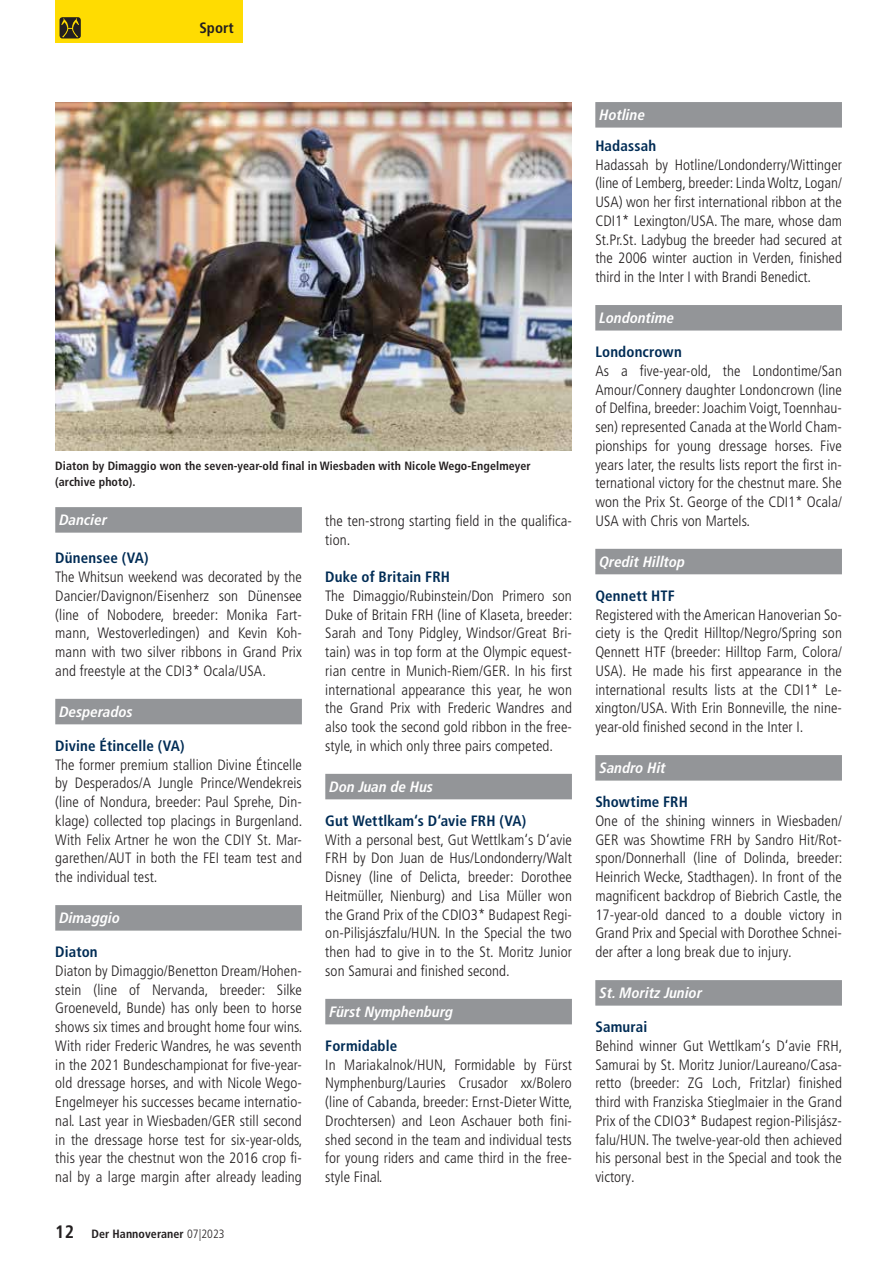
<style>
.page{position:relative;width:893px;height:1263px;background:#fff}
.page>*{position:absolute;margin:0;border:0;box-sizing:border-box;transform-origin:0 0}
.t1{font:300 condensed 15px/18.8px "Frutiger LT Pro";letter-spacing:.005em;color:#231f20;text-align:justify}
.t2{font:700 condensed 15px "Frutiger LT Pro";letter-spacing:.01em;color:#002c55}
.t3{font:italic 700 condensed 15px "Frutiger LT Pro";color:#fff}
.t4{font:700 condensed 15px "Frutiger LT Pro";letter-spacing:.005em;color:#231f20}
.t5{font:700 condensed 12px/15.8px "Frutiger LT Pro";letter-spacing:.005em;color:#231f20}
.s1{font-size:18px}
.s2{font-weight:300}
</style>
<div class="page">
<div style="left:55px;top:0;width:187px;height:43px;background:#ffdc01"></div>
<svg style="left:60px;top:17px;width:21px;height:21px"></svg>
<div style="left:55px;top:507px;width:247px;height:26px;background:#939598"></div>
<div style="left:55px;top:699px;width:247px;height:25px;background:#939598"></div>
<div style="left:55px;top:905px;width:247px;height:26px;background:#939598"></div>
<div style="left:325px;top:774px;width:247px;height:25px;background:#939598"></div>
<div style="left:325px;top:999px;width:247px;height:25px;background:#939598"></div>
<div style="left:595px;top:102px;width:247px;height:26px;background:#939598"></div>
<div style="left:595px;top:305px;width:247px;height:26px;background:#939598"></div>
<div style="left:595px;top:549px;width:247px;height:25px;background:#939598"></div>
<div style="left:595px;top:755px;width:247px;height:26px;background:#939598"></div>
<div style="left:595px;top:980px;width:247px;height:26px;background:#939598"></div>
<img style="left:55px;top:102px;width:517px;height:348px">
<p class="t4" style="left:199px;top:19px;width:36px">Sport</p>
<p class="t5" style="left:55px;top:458px;width:477px">Diaton by Dimaggio won the seven-year-old final in Wiesbaden with Nicole Wego-Engelmeyer (archive photo).</p>
<p class="t3" style="left:60px;top:511px;width:49px">Dancier</p>
<p class="t2" style="left:55px;top:549px;width:95px">Dünensee (VA)</p>
<p class="t1" style="left:55px;top:568px;width:248px">The Whitsun weekend was decorated by the Dancier/Davignon/Eisenherz son Dünensee (line of Nobodere, breeder: Monika Fart&shy;mann, Westoverledingen) and Kevin Koh&shy;mann with two silver ribbons in Grand Prix and freestyle at the CDI3* Ocala/USA.</p>
<p class="t3" style="left:60px;top:703px;width:75px">Desperados</p>
<p class="t2" style="left:55px;top:737px;width:131px">Divine Étincelle (VA)</p>
<p class="t1" style="left:55px;top:755px;width:249px">The former premium stallion Divine Étincelle by Desperados/A Jungle Prince/Wendekreis (line of Nondura, breeder: Paul Sprehe, Din&shy;klage) collected top placings in Burgenland.<br>With Felix Artner he won the CDIY St. Mar&shy;garethen/AUT in both the FEI team test and the individual test.</p>
<p class="t3" style="left:60px;top:909px;width:62px">Dimaggio</p>
<p class="t2" style="left:55px;top:943px;width:44px">Diaton</p>
<p class="t1" style="left:55px;top:961px;width:249px">Diaton by Dimaggio/Benetton Dream/Hohen&shy;stein (line of Nervanda, breeder: Silke Groeneveld, Bunde) has only been to horse shows six times and brought home four wins.<br>With rider Frederic Wandres, he was seventh in the 2021 Bundeschampionat for five-year&shy;old dressage horses, and with Nicole Wego-Engelmeyer his successes became internatio&shy;nal. Last year in Wiesbaden/GER still second in the dressage horse test for six-year-olds, this year the chestnut won the 2016 crop fi&shy;nal by a large margin after already leading</p>
<p class="t5" style="left:55px;top:1226px;width:171px"><span class="s1">12</span> Der Hannoveraner <span class="s2">07|2023</span></p>
<p class="t1" style="left:325px;top:511px;width:248px">the ten-strong starting field in the qualifica&shy;tion.</p>
<p class="t2" style="left:325px;top:568px;width:126px">Duke of Britain FRH</p>
<p class="t1" style="left:325px;top:586px;width:249px">The Dimaggio/Rubinstein/Don Primero son Duke of Britain FRH (line of Klaseta, breeder:<br>Sarah and Tony Pidgley, Windsor/Great Bri&shy;tain) was in top form at the Olympic equest&shy;rian centre in Munich-Riem/GER. In his first international appearance this year, he won the Grand Prix with Frederic Wandres and also took the second gold ribbon in the free&shy;style, in which only three pairs competed.</p>
<p class="t3" style="left:330px;top:778px;width:105px">Don Juan de Hus</p>
<p class="t2" style="left:325px;top:812px;width:202px">Gut Wettlkam‘s D‘avie FRH (VA)</p>
<p class="t1" style="left:325px;top:830px;width:248px">With a personal best, Gut Wettlkam‘s D‘avie FRH by Don Juan de Hus/Londonderry/Walt Disney (line of Delicta, breeder: Dorothee Heitmüller, Nienburg) and Lisa Müller won the Grand Prix of the CDIO3* Budapest Regi&shy;on-Pilisjászfalu/HUN. In the Special the two then had to give in to the St. Moritz Junior son Samurai and finished second.</p>
<p class="t3" style="left:330px;top:1003px;width:125px">Fürst Nymphenburg</p>
<p class="t2" style="left:325px;top:1037px;width:73px">Formidable</p>
<p class="t1" style="left:325px;top:1055px;width:249px">In Mariakalnok/HUN, Formidable by Fürst Nymphenburg/Lauries Crusador xx/Bolero (line of Cabanda, breeder: Ernst-Dieter Witte, Drochtersen) and Leon Aschauer both fini&shy;shed second in the team and individual tests for young riders and came third in the free&shy;style Final.</p>
<p class="t3" style="left:600px;top:106px;width:47px">Hotline</p>
<p class="t2" style="left:595px;top:137px;width:62px">Hadassah</p>
<p class="t1" style="left:595px;top:155px;width:248px">Hadassah by Hotline/Londonderry/Wittinger (line of Lemberg, breeder: Linda Woltz, Logan/ USA) won her first international ribbon at the CDI1* Lexington/USA. The mare, whose dam St.Pr.St. Ladybug the breeder had secured at the 2006 winter auction in Verden, finished third in the Inter I with Brandi Benedict.</p>
<p class="t3" style="left:600px;top:309px;width:76px">Londontime</p>
<p class="t2" style="left:595px;top:343px;width:88px">Londoncrown</p>
<p class="t1" style="left:595px;top:361px;width:248px">As a five-year-old, the Londontime/San Amour/Connery daughter Londoncrown (line of Delfina, breeder: Joachim Voigt, Toennhau&shy;sen) represented Canada at the World Cham&shy;pionships for young dressage horses. Five years later, the results lists report the first in&shy;ternational victory for the chestnut mare. She won the Prix St. George of the CDI1* Ocala/ USA with Chris von Martels.</p>
<p class="t3" style="left:600px;top:553px;width:87px">Qredit Hilltop</p>
<p class="t2" style="left:595px;top:587px;width:81px">Qennett HTF</p>
<p class="t1" style="left:595px;top:605px;width:248px">Registered with the American Hanoverian So&shy;ciety is the Qredit Hilltop/Negro/Spring son Qennett HTF (breeder: Hilltop Farm, Colora/ USA). He made his first appearance in the international results lists at the CDI1* Le&shy;xington/USA. With Erin Bonneville, the nine&shy;year-old finished second in the Inter I.</p>
<p class="t3" style="left:600px;top:759px;width:68px">Sandro Hit</p>
<p class="t2" style="left:595px;top:793px;width:94px">Showtime FRH</p>
<p class="t1" style="left:595px;top:811px;width:249px">One of the shining winners in Wiesbaden/ GER was Showtime FRH by Sandro Hit/Rot&shy;spon/Donnerhall (line of Dolinda, breeder:<br>Heinrich Wecke, Stadthagen). In front of the magnificent backdrop of Biebrich Castle, the 17-year-old danced to a double victory in Grand Prix and Special with Dorothee Schnei&shy;der after a long break due to injury.</p>
<p class="t3" style="left:600px;top:984px;width:104px">St. Moritz Junior</p>
<p class="t2" style="left:595px;top:1018px;width:53px">Samurai</p>
<p class="t1" style="left:595px;top:1036px;width:249px">Behind winner Gut Wettlkam‘s D‘avie FRH, Samurai by St. Moritz Junior/Laureano/Casa&shy;retto (breeder: ZG Loch, Fritzlar) finished third with Franziska Stieglmaier in the Grand Prix of the CDIO3* Budapest region-Pilisjász&shy;falu/HUN. The twelve-year-old then achieved his personal best in the Special and took the victory.</p>
</div>
